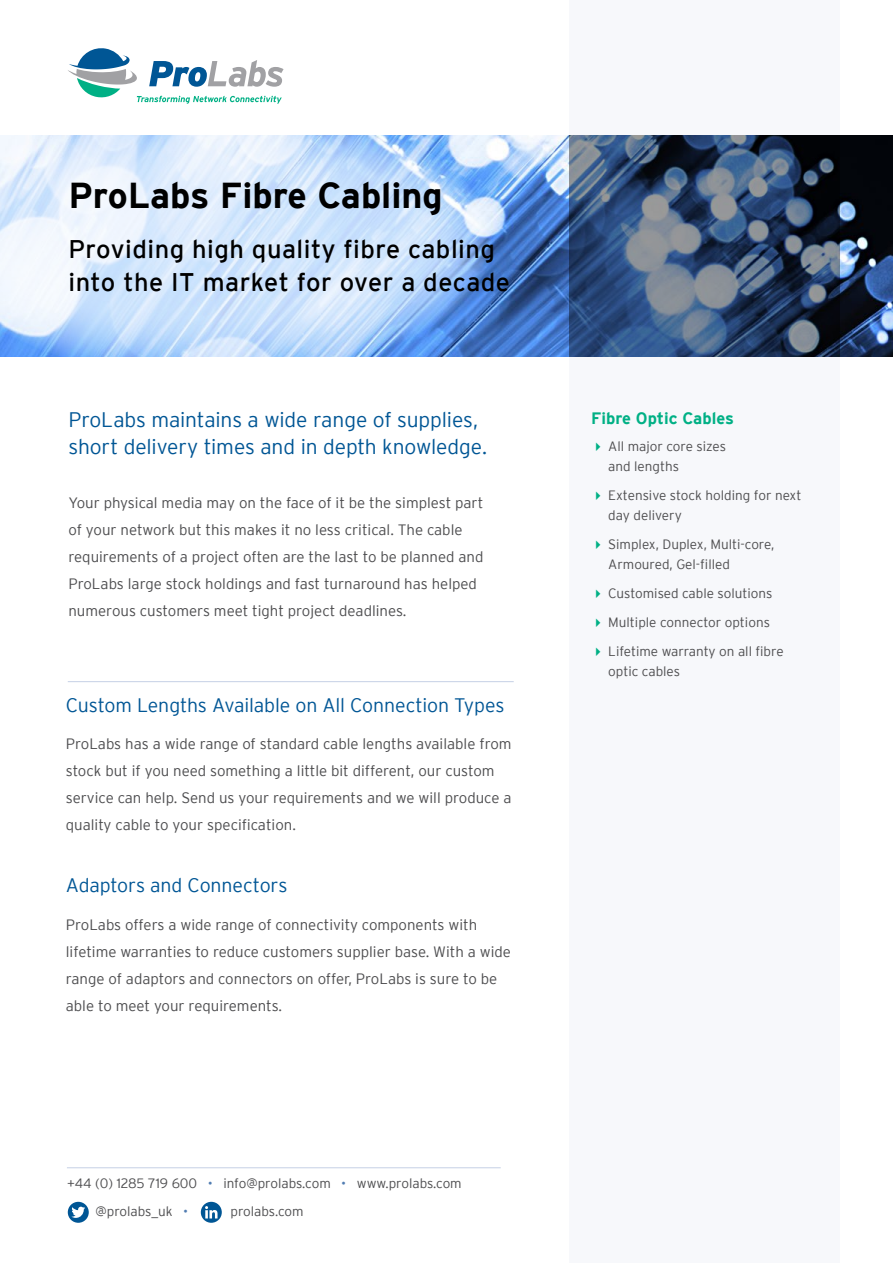
<style>
.page{position:relative;width:893px;height:1263px;background:#fff}
.page>*{position:absolute;margin:0;border:0;box-sizing:border-box;transform-origin:0 0}
.t1{font:700 36px "Interstate";color:#000}
.t2{font:25.5px/33px "Interstate";letter-spacing:.02em;color:#000}
.t3{font:300 21px/27px "Interstate";letter-spacing:-.01em;color:#005695}
.t4{font:300 19.5px "Interstate";letter-spacing:-.005em;color:#005695}
.t5{font:700 16.5px "Interstate";color:#00b085}
.t6{font:300 15px/27px "Interstate";color:#4d4d4f}
.t7{font:300 13.5px/20.2px "Interstate";color:#4d4d4f}
.s1{color:#517db2}
</style>
<div class="page">
<div style="left:68px;top:1202px;width:21px;height:21px;background:#005695;border-radius:50%"></div>
<svg style="left:71px;top:1207px;width:14px;height:11px"></svg>
<div style="left:201px;top:1202px;width:21px;height:21px;background:#005695;border-radius:50%"></div>
<svg style="left:205px;top:1206px;width:13px;height:12px"></svg>
<div style="left:570px;top:0;width:270px;height:1263px;background:#f5f6fa"></div>
<img style="left:493px;top:135px;width:400px;height:221px">
<svg style="left:570px;top:135px;width:270px;height:221px"></svg>
<svg style="left:0;top:135px;width:493px;height:222px"></svg>
<svg style="left:68px;top:48px;width:216px;height:56px"></svg>
<hr style="left:67px;top:1167px;width:434px;height:1px;background:#cbd5e8">
<hr style="left:68px;top:681px;width:446px;height:1px;background:#cbd5e8">
<h1 class="t1" style="left:68px;top:176px;width:376px">ProLabs Fibre Cabling</h1>
<h2 class="t2" style="left:68px;top:232px;width:443px">Providing high quality fibre cabling into the IT market for over a decade</h2>
<h3 class="t3" style="left:68px;top:406px;width:420px">ProLabs maintains a wide range of supplies, short delivery times and in depth knowledge.</h3>
<p class="t6" style="left:68px;top:489px;width:416px">Your physical media may on the face of it be the simplest part of your network but this makes it no less critical. The cable requirements of a project often are the last to be planned and ProLabs large stock holdings and fast turnaround has helped numerous customers meet tight project deadlines.</p>
<h3 class="t4" style="left:66px;top:694px;width:440px">Custom Lengths Available on All Connection Types</h3>
<p class="t6" style="left:66px;top:730px;width:447px">ProLabs has a wide range of standard cable lengths available from stock but if you need something a little bit different, our custom service can help. Send us your requirements and we will produce a quality cable to your specification.</p>
<h3 class="t4" style="left:66px;top:874px;width:223px">Adaptors and Connectors</h3>
<p class="t6" style="left:66px;top:911px;width:447px">ProLabs offers a wide range of connectivity components with lifetime warranties to reduce customers supplier base. With a wide range of adaptors and connectors on offer, ProLabs is sure to be able to meet your requirements.</p>
<p class="t7" style="left:96px;top:1169px;width:368px;line-height:27.9px;text-indent:-29px">+44 (0) 1285 719 600 <span class="s1">•</span> info@prolabs.com <span class="s1">•</span> www.prolabs.com @prolabs_uk <span class="s1">•</span></p>
<p class="t7" style="left:230px;top:1201px;width:75px">prolabs.com</p>
<p class="t5" style="left:591px;top:409px;width:144px">Fibre Optic Cables</p>
<p class="t7" style="left:608px;top:436px;width:119px">All major core sizes and lengths</p>
<p class="t7" style="left:608px;top:485px;width:195px">Extensive stock holding for next day delivery</p>
<p class="t7" style="left:608px;top:534px;width:168px">Simplex, Duplex, Multi-core,<br>Armoured, Gel-filled</p>
<p class="t7" style="left:608px;top:579px;width:177px;line-height:29px">Customised cable solutions<br>Multiple connector options<br>Lifetime warranty on all fibre</p>
<p class="t7" style="left:608px;top:661px;width:73px">optic cables</p>
</div>
